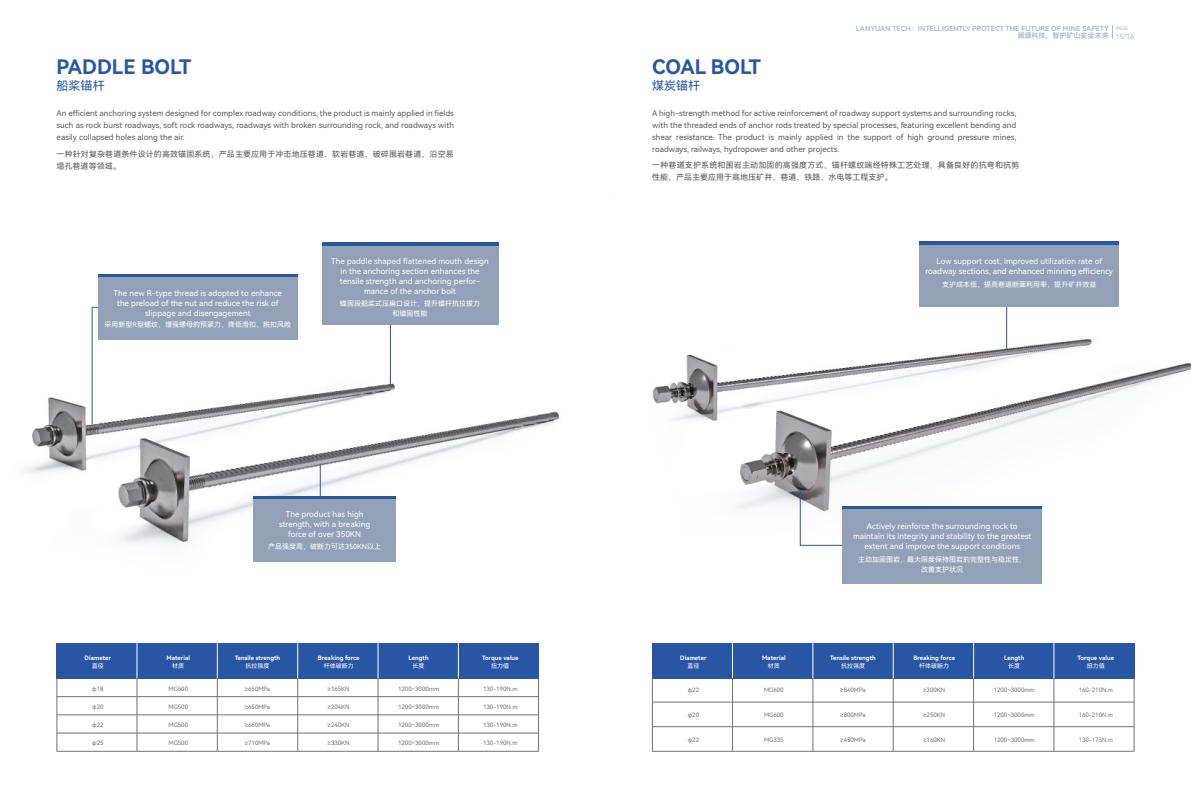
<style>
.page{position:relative;width:1191px;height:808px;background:#fff}
.page>*{position:absolute;margin:0;border:0;box-sizing:border-box;transform-origin:0 0}
.t1{font:20px "Harmony OS Sans SC Bold";color:#2856a4}
.t2{font:12px "Harmony OS Sans SC";color:#2856a4}
.t3{font:8px/12px "Harmony OS Sans SC";color:#57585a;text-align:justify}
.t4{font:8px/10px "Harmony OS Sans SC";color:#fff;text-align:center}
.t5{font:8px/12px "Harmony OS Sans SC";letter-spacing:.02em;color:#57585a}
.t6{font:7px/10px "Harmony OS Sans SC";color:#fff;text-align:center}
.t7{font:7px/7.6px "Harmony OS Sans SC Bold";color:#afbdca}
.t8{font:6px "Harmony OS Sans SC";color:#727276}
.t9{font:6px "Harmony OS Sans SC Bold";color:#fff}
.t10{font:6px "Harmony OS Sans SC";color:#fff}
.t11{font:5px "Harmony OS Sans SC";color:#afbdca}
.s1{font-family:"Harmony OS Sans SC"}
</style>
<div class="page">
<img style="left:24px;top:242px;width:1167px;height:510px">
<div style="left:57px;top:643px;width:482px;height:35px;background:#2856a4"></div>
<hr style="left:137px;top:643px;width:1px;height:35px;background:#fff">
<hr style="left:297px;top:643px;width:1px;height:35px;background:#fff">
<hr style="left:217px;top:643px;width:1px;height:35px;background:#fff">
<hr style="left:378px;top:643px;width:1px;height:35px;background:#fff">
<hr style="left:378px;top:678px;width:1px;height:73px;background:#727276">
<hr style="left:297px;top:678px;width:1px;height:73px;background:#727276">
<hr style="left:217px;top:678px;width:1px;height:73px;background:#727276">
<hr style="left:137px;top:678px;width:1px;height:73px;background:#727276">
<hr style="left:57px;top:678px;width:1px;height:73px;background:#727276">
<hr style="left:458px;top:678px;width:1px;height:73px;background:#727276">
<hr style="left:538px;top:678px;width:1px;height:73px;background:#727276">
<hr style="left:458px;top:643px;width:1px;height:35px;background:#fff">
<hr style="left:57px;top:696px;width:482px;height:1px;background:#727276">
<hr style="left:57px;top:715px;width:482px;height:1px;background:#727276">
<hr style="left:57px;top:733px;width:482px;height:1px;background:#727276">
<hr style="left:57px;top:751px;width:482px;height:1px;background:#727276">
<hr style="left:321px;top:243px;width:177px;height:3px;background:#2856a4">
<div style="left:321px;top:246px;width:177px;height:79px;background:#93a1b8"></div>
<hr style="left:320px;top:464px;width:1px;height:32px;background:#2856a4">
<hr style="left:253px;top:496px;width:143px;height:3px;background:#2856a4">
<div style="left:253px;top:499px;width:143px;height:62px;background:#93a1b8"></div>
<svg style="left:91px;top:306px;width:8px;height:119px"></svg>
<hr style="left:390px;top:325px;width:1px;height:59px;background:#2856a4">
<hr style="left:98px;top:275px;width:199px;height:3px;background:#2856a4">
<div style="left:98px;top:278px;width:199px;height:62px;background:#93a1b8"></div>
<hr style="left:1006px;top:306px;width:1px;height:43px;background:#2856a4">
<div style="left:919px;top:244px;width:200px;height:63px;background:#93a1b8"></div>
<svg style="left:799px;top:489px;width:44px;height:57px"></svg>
<hr style="left:842px;top:506px;width:200px;height:3px;background:#2856a4">
<hr style="left:919px;top:241px;width:200px;height:3px;background:#2856a4">
<div style="left:842px;top:509px;width:200px;height:75px;background:#93a1b8"></div>
<div style="left:652px;top:643px;width:482px;height:35px;background:#2856a4"></div>
<hr style="left:732px;top:643px;width:1px;height:35px;background:#fff">
<hr style="left:893px;top:643px;width:1px;height:35px;background:#fff">
<hr style="left:812px;top:643px;width:1px;height:35px;background:#fff">
<hr style="left:812px;top:678px;width:1px;height:73px;background:#727276">
<hr style="left:893px;top:678px;width:1px;height:73px;background:#727276">
<hr style="left:973px;top:678px;width:1px;height:73px;background:#727276">
<hr style="left:1053px;top:678px;width:1px;height:73px;background:#727276">
<hr style="left:1133px;top:678px;width:1px;height:73px;background:#727276">
<hr style="left:732px;top:678px;width:1px;height:73px;background:#727276">
<hr style="left:652px;top:678px;width:1px;height:73px;background:#727276">
<hr style="left:973px;top:643px;width:1px;height:35px;background:#fff">
<hr style="left:1053px;top:643px;width:1px;height:35px;background:#fff">
<hr style="left:652px;top:702px;width:482px;height:1px;background:#727276">
<hr style="left:652px;top:726px;width:482px;height:1px;background:#727276">
<hr style="left:652px;top:751px;width:482px;height:1px;background:#727276">
<svg style="left:1112px;top:25px;width:1px;height:14px"></svg>
<p class="t7" style="left:1017px;top:24px;width:118px;text-indent:-162px">LANYUAN TECH：INTELLIGENTLY PROTECT THE FUTURE OF MINE SAFETY<br>澜源科技，智护矿山安全未来 <span class="s1">15/16</span></p>
<p class="t11" style="left:1115px;top:25px;width:14px">PAGE</p>
<h1 class="t1" style="left:57px;top:53px;width:136px">PADDLE BOLT</h1>
<h2 class="t2" style="left:57px;top:78px;width:50px">船桨锚杆</h2>
<h1 class="t1" style="left:652px;top:53px;width:110px">COAL BOLT</h1>
<h2 class="t2" style="left:652px;top:78px;width:49px">煤炭锚杆</h2>
<p class="t3" style="left:57px;top:107px;width:399px">An efficient anchoring system designed for complex roadway conditions, the product is mainly applied in fields such as rock burst roadways, soft rock roadways, roadways with broken surrounding rock, and roadways with easily collapsed holes along the air.</p>
<p class="t3" style="left:57px;top:148px;width:399px">一种针对复杂巷道条件设计的高效锚固系统，产品主要应用于冲击地压巷道、软岩巷道、破碎围岩巷道、沿空易塌孔巷道等领域。</p>
<p class="t3" style="left:652px;top:107px;width:366px">A high-strength method for active reinforcement of roadway support systems and surrounding rocks, with the threaded ends of anchor rods treated by special processes, featuring excellent bending and shear resistance. The product is mainly applied in the support of high ground pressure mines, roadways, railways, hydropower and other projects.</p>
<p class="t5" style="left:652px;top:159px;width:369px">一种巷道支护系统和围岩主动加固的高强度方式，锚杆螺纹端经特殊工艺处理，具备良好的抗弯和抗剪性能，产品主要应用于高地压矿井、巷道、铁路、水电等工程支护。</p>
<p class="t4" style="left:114px;top:287px;width:170px">The new R-type thread is adopted to enhance the preload of the nut and reduce the risk of slippage and disengagement</p>
<p class="t4" style="left:331px;top:256px;width:159px">The paddle shaped flattened mouth design in the anchoring section enhances the tensile strength and anchoring perfor&shy;mance of the anchor bolt</p>
<p class="t6" style="left:340px;top:299px;width:141px">锚固段船桨式压扁口设计，提升锚杆抗拉拔力和锚固性能</p>
<p class="t4" style="left:925px;top:256px;width:189px">Low support cost, improved utilization rate of roadway sections, and enhanced minning efficiency</p>
<p class="t6" style="left:942px;top:280px;width:155px">支护成本低，提高巷道断面利用率，提升矿井效益</p>
<p class="t6" style="left:104px;top:320px;width:188px">采用新型R型螺纹，增强螺母的预紧力，降低滑扣、脱扣风险</p>
<p class="t4" style="left:279px;top:509px;width:93px">The product has high strength, with a breaking force of over 350KN</p>
<p class="t6" style="left:268px;top:541px;width:114px">产品强度高，破断力可达350KN以上</p>
<p class="t4" style="left:853px;top:521px;width:180px">Actively reinforce the surrounding rock to maintain its integrity and stability to the greatest extent and improve the support conditions</p>
<p class="t6" style="left:858px;top:554px;width:169px">主动加固围岩，最大限度保持围岩的完整性与稳定性，改善支护状况</p>
<p class="t9" style="left:85px;top:654px;width:28px">Diameter</p>
<p class="t10" style="left:92px;top:662px;width:13px">直径</p>
<p class="t9" style="left:166px;top:654px;width:25px">Material</p>
<p class="t10" style="left:172px;top:662px;width:13px">材质</p>
<p class="t9" style="left:235px;top:654px;width:47px">Tensile strength</p>
<p class="t10" style="left:245px;top:662px;width:25px">抗拉强度</p>
<p class="t9" style="left:318px;top:654px;width:43px">Breaking force</p>
<p class="t10" style="left:324px;top:662px;width:31px">杆体破断力</p>
<p class="t9" style="left:408px;top:654px;width:22px">Length</p>
<p class="t10" style="left:412px;top:662px;width:13px">长度</p>
<p class="t9" style="left:482px;top:654px;width:38px">Torque value</p>
<p class="t10" style="left:491px;top:662px;width:19px">扭力值</p>
<p class="t9" style="left:680px;top:654px;width:28px">Diameter</p>
<p class="t10" style="left:687px;top:662px;width:13px">直径</p>
<p class="t9" style="left:762px;top:654px;width:25px">Material</p>
<p class="t10" style="left:768px;top:662px;width:13px">材质</p>
<p class="t9" style="left:830px;top:654px;width:47px">Tensile strength</p>
<p class="t10" style="left:841px;top:662px;width:25px">抗拉强度</p>
<p class="t9" style="left:913px;top:654px;width:43px">Breaking force</p>
<p class="t10" style="left:919px;top:662px;width:31px">杆体破断力</p>
<p class="t9" style="left:1004px;top:654px;width:22px">Length</p>
<p class="t10" style="left:1008px;top:662px;width:13px">长度</p>
<p class="t9" style="left:1077px;top:654px;width:38px">Torque value</p>
<p class="t10" style="left:1086px;top:662px;width:19px">扭力值</p>
<p class="t8" style="left:92px;top:684px;width:13px">φ18</p>
<p class="t8" style="left:92px;top:702px;width:13px">φ20</p>
<p class="t8" style="left:92px;top:720px;width:13px">φ22</p>
<p class="t8" style="left:92px;top:738px;width:13px">φ25</p>
<p class="t8" style="left:168px;top:684px;width:21px">MG500</p>
<p class="t8" style="left:168px;top:702px;width:21px">MG500</p>
<p class="t8" style="left:168px;top:720px;width:21px">MG500</p>
<p class="t8" style="left:168px;top:738px;width:21px">MG500</p>
<p class="t8" style="left:245px;top:684px;width:27px">≥650MPa</p>
<p class="t8" style="left:245px;top:702px;width:27px">≥650MPa</p>
<p class="t8" style="left:245px;top:720px;width:27px">≥680MPa</p>
<p class="t8" style="left:245px;top:738px;width:27px">≥710MPa</p>
<p class="t8" style="left:328px;top:684px;width:24px">≥165KN</p>
<p class="t8" style="left:328px;top:702px;width:24px">≥204KN</p>
<p class="t8" style="left:328px;top:720px;width:24px">≥240KN</p>
<p class="t8" style="left:328px;top:738px;width:24px">≥330KN</p>
<p class="t8" style="left:398px;top:684px;width:43px">1200~3000mm</p>
<p class="t8" style="left:398px;top:702px;width:43px">1200~3000mm</p>
<p class="t8" style="left:398px;top:720px;width:43px">1200~3000mm</p>
<p class="t8" style="left:398px;top:738px;width:43px">1200~3000mm</p>
<p class="t8" style="left:483px;top:684px;width:36px">130-190N.m</p>
<p class="t8" style="left:483px;top:702px;width:36px">130-190N.m</p>
<p class="t8" style="left:483px;top:720px;width:36px">130-190N.m</p>
<p class="t8" style="left:483px;top:738px;width:36px">130-190N.m</p>
<p class="t8" style="left:688px;top:685px;width:13px">φ22</p>
<p class="t8" style="left:688px;top:710px;width:13px">φ20</p>
<p class="t8" style="left:688px;top:735px;width:13px">φ22</p>
<p class="t8" style="left:764px;top:685px;width:21px">MG600</p>
<p class="t8" style="left:764px;top:710px;width:21px">MG600</p>
<p class="t8" style="left:764px;top:735px;width:21px">MG335</p>
<p class="t8" style="left:840px;top:685px;width:27px">≥840MPa</p>
<p class="t8" style="left:840px;top:710px;width:27px">≥800MPa</p>
<p class="t8" style="left:840px;top:735px;width:27px">≥450MPa</p>
<p class="t8" style="left:923px;top:685px;width:24px">≥300KN</p>
<p class="t8" style="left:923px;top:710px;width:24px">≥250KN</p>
<p class="t8" style="left:923px;top:735px;width:24px">≥160KN</p>
<p class="t8" style="left:993px;top:685px;width:43px">1200~3000mm</p>
<p class="t8" style="left:993px;top:710px;width:43px">1200~3000mm</p>
<p class="t8" style="left:993px;top:735px;width:43px">1200~3000mm</p>
<p class="t8" style="left:1078px;top:685px;width:36px">160-210N.m</p>
<p class="t8" style="left:1078px;top:710px;width:36px">160-210N.m</p>
<p class="t8" style="left:1078px;top:735px;width:36px">130-175N.m</p>
</div>
